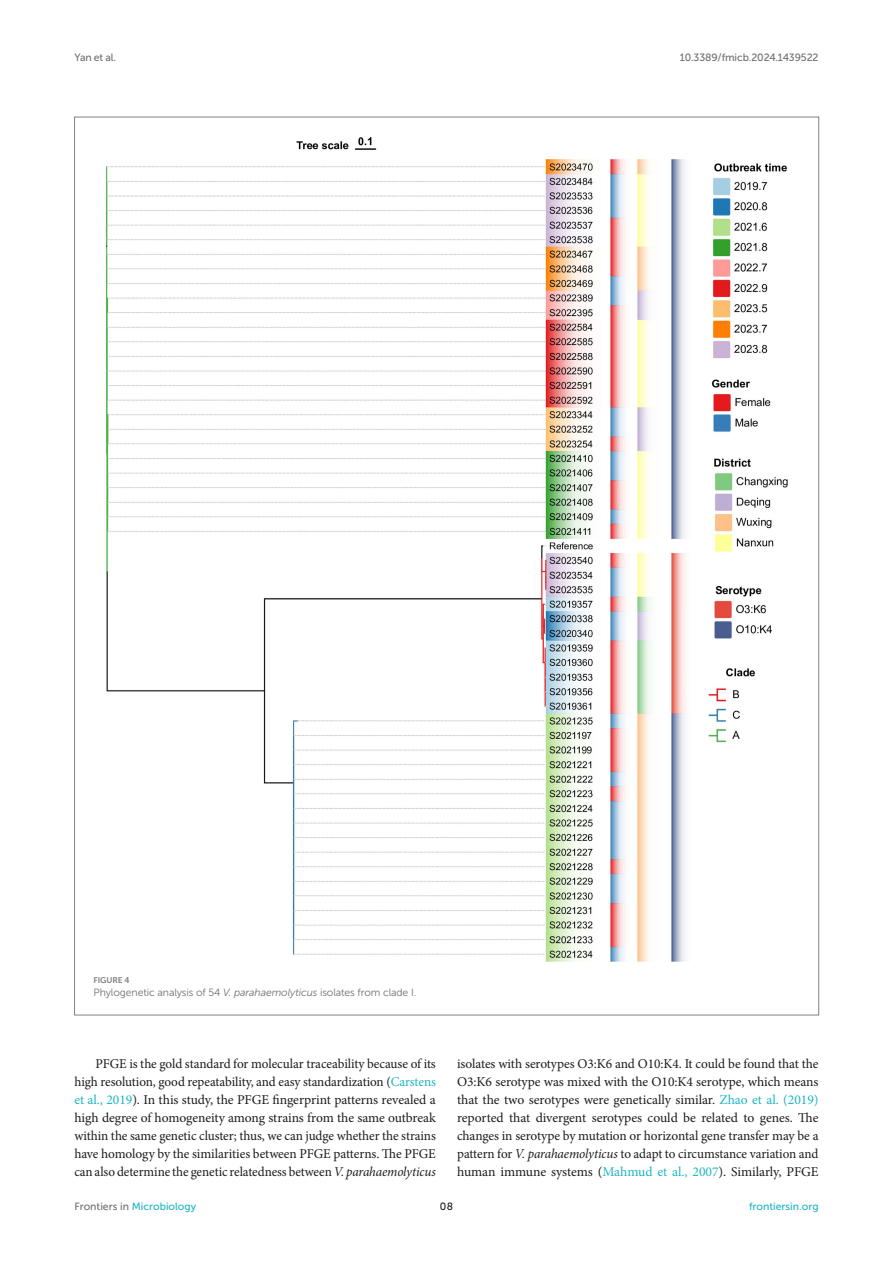
<style>
.page{position:relative;width:893px;height:1263px;background:#fff}
.page>*{position:absolute;margin:0;border:0;box-sizing:border-box;transform-origin:0 0}
.TEXT{font:13.5px/18px "Minion Pro";letter-spacing:-.005em;color:#1b1c1b;text-align:justify}
.FIG_LEG{font:10.5px "Museo Sans 300";letter-spacing:-.01em;color:#706f70}
.t1{font:10.5px "Museo Sans 500";color:#1db5c3}
.t2{font:10.5px "Museo Sans 500";letter-spacing:-.015em;color:#706f70}
.t3{font:10.5px "Museo Sans 500";color:#1b1c1b}
.FIG_HD{font:8.25px "Museo Sans 700";letter-spacing:-.01em;color:#7e7f7f}
.s1{font-style:italic}
.s2{color:#1db5c3}
.s3{color:#706f70}
</style>
<div class="page">
<img style="left:105px;top:137px;width:683px;height:825px">
<p class="t2" style="left:74px;top:51px;width:43px">Yan et al.</p>
<p class="t2" style="left:680px;top:51px;width:140px">10.3389/fmicb.2024.1439522</p>
<p class="FIG_HD" style="left:94px;top:975px;width:37px">FIGURE 4</p>
<p class="FIG_LEG" style="left:94px;top:987px;width:324px">Phylogenetic analysis of 54 <span class="s1">V. parahaemolyticus</span> isolates from clade I.</p>
<p class="TEXT" style="left:74px;top:1055px;width:363px;text-indent:21px">PFGE is the gold standard for molecular traceability because of its high resolution, good repeatability, and easy standardization (<span class="s2">Carstens et al., 2019</span>). In this study, the PFGE fingerprint patterns revealed a high degree of homogeneity among strains from the same outbreak within the same genetic cluster; thus, we can judge whether the strains have homology by the similarities between PFGE patterns. The PFGE can also determine the genetic relatedness between <span class="s1">V. parahaemolyticus</span></p>
<p class="TEXT" style="left:457px;top:1055px;width:363px">isolates with serotypes O3:K6 and O10:K4. It could be found that the O3:K6 serotype was mixed with the O10:K4 serotype, which means that the two serotypes were genetically similar. <span class="s2">Zhao et al. (2019) </span>reported that divergent serotypes could be related to genes. The changes in serotype by mutation or horizontal gene transfer may be a pattern for <span class="s1">V. parahaemolyticus</span> to adapt to circumstance variation and human immune systems (<span class="s2">Mahmud et al., 2007</span>). Similarly, PFGE</p>
<p class="t1" style="left:74px;top:1200px;width:123px"><span class="s3">Frontiers in</span> Microbiology</p>
<p class="t3" style="left:440px;top:1200px;width:15px">08</p>
<p class="t1" style="left:749px;top:1200px;width:71px">frontiersin.org</p>
</div>
